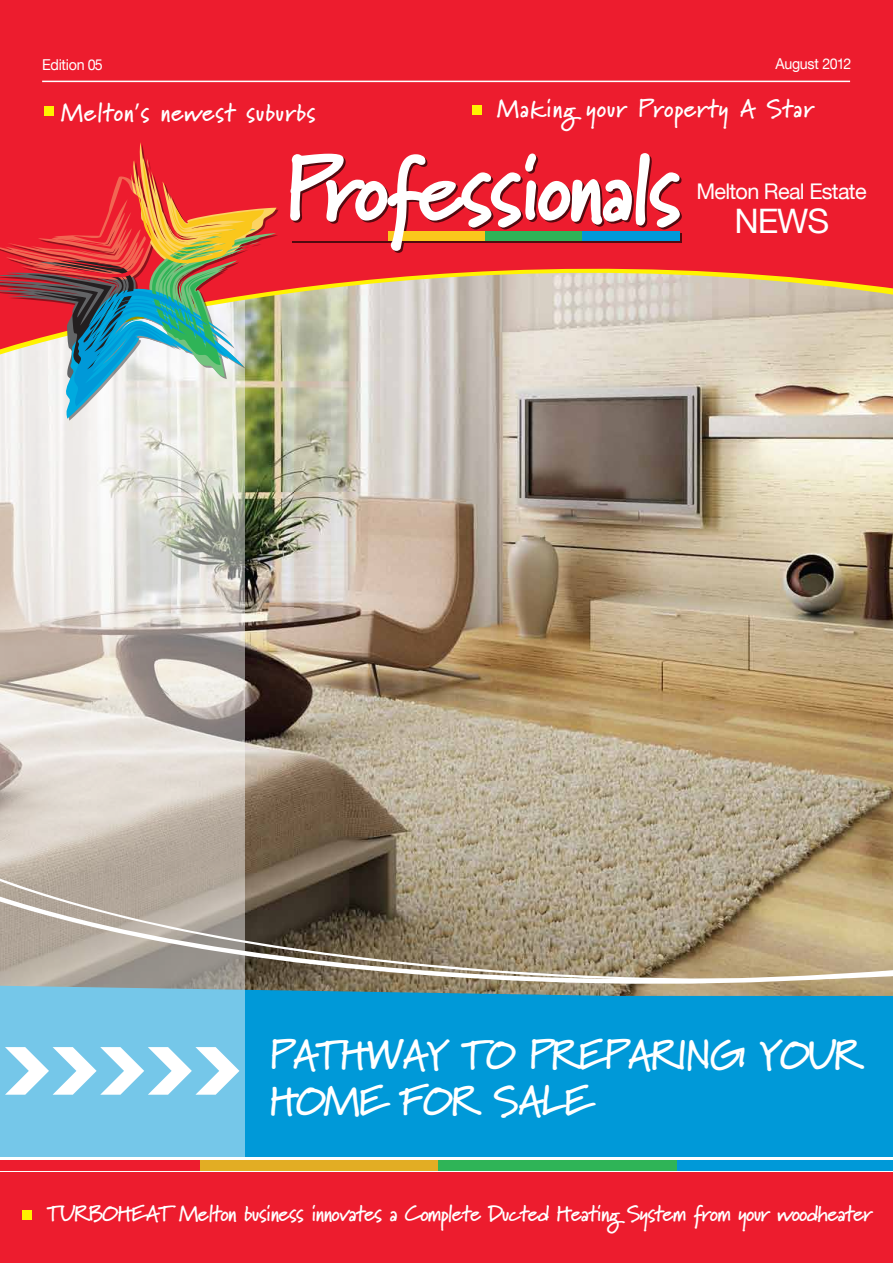
<style>
.page{position:relative;width:893px;height:1263px;background:#fff}
.page>*{position:absolute;margin:0;border:0;box-sizing:border-box;transform-origin:0 0}
.t1{font:700 42px/46.5px "Professionals Informal";letter-spacing:-.035em;color:#fff}
.t2{font:33.75px "Helvetica Neue LT";color:#fff}
.t3{font:700 25.5px "Professionals Informal";letter-spacing:.025em;color:#fff}
.t4{font:700 22.5px "Professionals Informal";letter-spacing:-.035em;color:#fff}
.t5{font:21.6px "Helvetica Neue LT";letter-spacing:-.03em;color:#fff}
.t6{font:15px "Helvetica Neue LT";letter-spacing:-.02em;color:#fff;scale:.95 1}
.s1{font-family:"Myriad Pro";font-weight:400}
</style>
<div class="page">
<div style="left:0;top:982px;width:893px;height:177px;background:#0099d8"></div>
<img style="left:244px;top:359px;width:649px;height:637px">
<svg style="left:0;top:421px;width:244px;height:736px;background:#c1d0d3"></svg>
<svg style="left:279px;top:353px;width:614px;height:6px;background:#d9d2c2"></svg>
<svg style="left:279px;top:244px;width:614px;height:109px;background:#dca192"></svg>
<div style="left:0;top:0;width:893px;height:244px;background:#ed1c2e"></div>
<div style="left:44px;top:106px;width:10px;height:9px;background:#fff200"></div>
<hr style="left:42px;top:81px;width:808px;height:1px;background:#fff">
<svg style="left:290px;top:153px;width:392px;height:100px"></svg>
<img style="left:0;top:142px;width:279px;height:279px">
<div style="left:472px;top:105px;width:10px;height:9px;background:#fff200"></div>
<div style="left:0;top:1172px;width:893px;height:91px;background:#ed1c2e"></div>
<div style="left:676px;top:1160px;width:217px;height:11px;background:#0099d8"></div>
<div style="left:438px;top:1160px;width:238px;height:11px;background:#2fb457"></div>
<div style="left:199px;top:1160px;width:239px;height:11px;background:#e2ad24"></div>
<div style="left:0;top:1160px;width:199px;height:11px;background:#ed1c2e"></div>
<div style="left:22px;top:1210px;width:10px;height:10px;background:#fff200"></div>
<hr style="left:0;top:1157px;width:893px;height:2px;background:#fff">
<svg style="left:0;top:826px;width:893px;height:159px;background:#a49780"></svg>
<svg style="left:5px;top:1047px;width:234px;height:48px;background:#b0def2"></svg>
<p class="t6" style="left:42px;top:55px;width:65px">Edition 05</p>
<p class="t6" style="left:775px;top:54px;width:82px">August 2012</p>
<p class="t3" style="left:61px;top:97px;width:256px">Melton<span class="s1">’</span>s newest suburbs</p>
<p class="t3" style="left:497px;top:93px;width:318px">Making your Property A Star</p>
<p class="t5" style="left:696px;top:178px;width:172px">Melton Real Estate</p>
<h2 class="t2" style="left:734px;top:201px;width:96px">NEWS</h2>
<h1 class="t1" style="left:269px;top:1031px;width:594px">PATHWAY TO PREPARING YOUR<br>HOME FOR SALE</h1>
<p class="t4" style="left:47px;top:1200px;width:827px">TURBOHEAT Melton business innovates a Complete Ducted Heating System from your woodheater</p>
</div>
